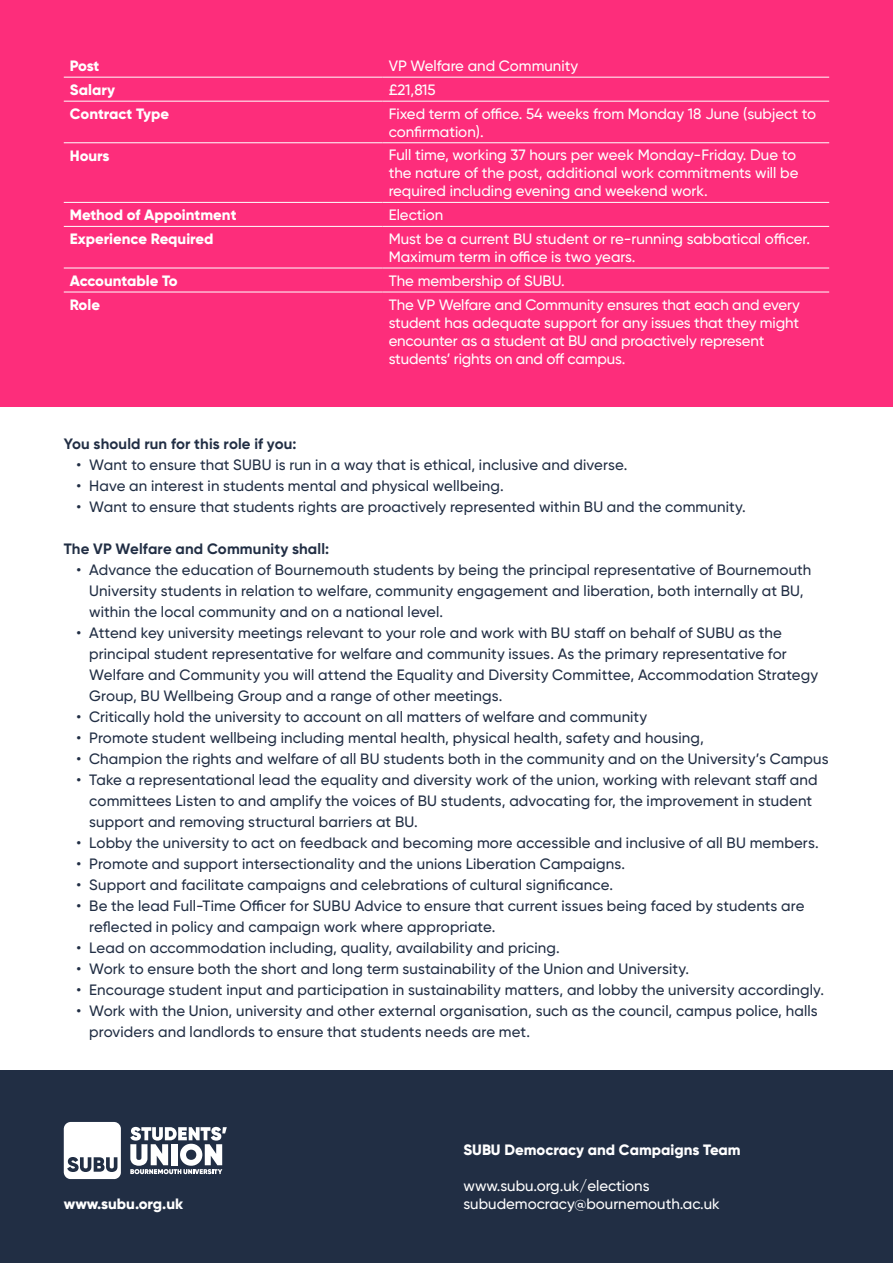
<style>
.page{position:relative;width:893px;height:1263px;background:#fff}
.page>*{position:absolute;margin:0;border:0;box-sizing:border-box;transform-origin:0 0}
.t1{font:500 15px/21px "Gilroy";letter-spacing:.01em;color:#212e44}
.t2{font:500 15px/18px "Gilroy";color:#fff}
.t3{font:800 15px "Gilroy";color:#fff}
.t4{font:700 15px "Gilroy";letter-spacing:.01em;color:#212e44}
.t5{font:800 15px "Gilroy";color:#fff}
</style>
<div class="page">
<div style="left:0;top:0;width:893px;height:407px;background:#fd2d7b"></div>
<hr style="left:64px;top:142px;width:319px;height:1px;background:#fff">
<hr style="left:383px;top:142px;width:446px;height:1px;background:#fff">
<hr style="left:64px;top:77px;width:319px;height:1px;background:#fff">
<hr style="left:383px;top:77px;width:446px;height:1px;background:#fff">
<hr style="left:64px;top:101px;width:319px;height:1px;background:#fff">
<hr style="left:383px;top:101px;width:446px;height:1px;background:#fff">
<hr style="left:64px;top:202px;width:319px;height:1px;background:#fff">
<hr style="left:383px;top:202px;width:446px;height:1px;background:#fff">
<hr style="left:64px;top:226px;width:319px;height:1px;background:#fff">
<hr style="left:383px;top:226px;width:446px;height:1px;background:#fff">
<hr style="left:64px;top:268px;width:319px;height:1px;background:#fff">
<hr style="left:383px;top:268px;width:446px;height:1px;background:#fff">
<hr style="left:64px;top:292px;width:319px;height:1px;background:#fff">
<hr style="left:383px;top:292px;width:446px;height:1px;background:#fff">
<div style="left:0;top:1070px;width:893px;height:193px;background:#212e44"></div>
<svg style="left:130px;top:1127px;width:97px;height:47px"></svg>
<svg style="left:64px;top:1122px;width:57px;height:57px"></svg>
<p class="t3" style="left:70px;top:56px;width:31px">Post</p>
<p class="t2" style="left:389px;top:56px;width:191px">VP Welfare and Community</p>
<p class="t3" style="left:70px;top:80px;width:47px">Salary</p>
<p class="t2" style="left:389px;top:80px;width:48px">£21,815</p>
<p class="t3" style="left:70px;top:104px;width:101px">Contract Type</p>
<p class="t2" style="left:389px;top:104px;width:429px">Fixed term of office. 54 weeks from Monday 18 June (subject to confirmation).</p>
<p class="t3" style="left:70px;top:146px;width:41px">Hours</p>
<p class="t2" style="left:389px;top:146px;width:411px">Full time, working 37 hours per week Monday-Friday. Due to the nature of the post, additional work commitments will be required including evening and weekend work.</p>
<p class="t3" style="left:70px;top:206px;width:168px">Method of Appointment</p>
<p class="t2" style="left:389px;top:206px;width:56px">Election</p>
<p class="t3" style="left:70px;top:230px;width:145px">Experience Required</p>
<p class="t2" style="left:389px;top:230px;width:423px">Must be a current BU student or re-running sabbatical officer.<br>Maximum term in office is two years.</p>
<p class="t3" style="left:70px;top:271px;width:109px">Accountable To</p>
<p class="t2" style="left:389px;top:271px;width:178px">The membership of SUBU.</p>
<p class="t3" style="left:70px;top:295px;width:32px">Role</p>
<p class="t2" style="left:389px;top:295px;width:413px">The VP Welfare and Community ensures that each and every student has adequate support for any issues that they might encounter as a student at BU and proactively represent students’ rights on and off campus.</p>
<p class="t4" style="left:64px;top:434px;width:234px">You should run for this role if you:</p>
<p class="t1" style="left:77px;top:454px;width:552px">• Want to ensure that SUBU is run in a way that is ethical, inclusive and diverse.</p>
<p class="t1" style="left:77px;top:475px;width:429px">• Have an interest in students mental and physical wellbeing.</p>
<p class="t1" style="left:77px;top:496px;width:671px">• Want to ensure that students rights are proactively represented within BU and the community.</p>
<p class="t4" style="left:64px;top:539px;width:267px">The VP Welfare and Community shall:</p>
<p class="t1" style="left:89px;top:559px;width:724px;text-indent:-13px">• Advance the education of Bournemouth students by being the principal representative of Bournemouth<br>University students in relation to welfare, community engagement and liberation, both internally at BU, within the local community and on a national level.</p>
<p class="t1" style="left:89px;top:622px;width:730px;text-indent:-13px">• Attend key university meetings relevant to your role and work with BU staff on behalf of SUBU as the principal student representative for welfare and community issues. As the primary representative for Welfare and Community you will attend the Equality and Diversity Committee, Accommodation Strategy Group, BU Wellbeing Group and a range of other meetings.</p>
<p class="t1" style="left:77px;top:706px;width:572px">• Critically hold the university to account on all matters of welfare and community</p>
<p class="t1" style="left:77px;top:727px;width:629px">• Promote student wellbeing including mental health, physical health, safety and housing,</p>
<p class="t1" style="left:77px;top:748px;width:754px">• Champion the rights and welfare of all BU students both in the community and on the University’s Campus</p>
<p class="t1" style="left:89px;top:769px;width:730px;text-indent:-13px">• Take a representational lead the equality and diversity work of the union, working with relevant staff and committees Listen to and amplify the voices of BU students, advocating for, the improvement in student support and removing structural barriers at BU.</p>
<p class="t1" style="left:77px;top:832px;width:744px">• Lobby the university to act on feedback and becoming more accessible and inclusive of all BU members.</p>
<p class="t1" style="left:77px;top:853px;width:550px">• Promote and support intersectionality and the unions Liberation Campaigns.</p>
<p class="t1" style="left:77px;top:874px;width:538px">• Support and facilitate campaigns and celebrations of cultural significance.</p>
<p class="t1" style="left:89px;top:895px;width:717px;text-indent:-13px">• Be the lead Full-Time Officer for SUBU Advice to ensure that current issues being faced by students are reflected in policy and campaign work where appropriate.</p>
<p class="t1" style="left:77px;top:937px;width:485px">• Lead on accommodation including, quality, availability and pricing.</p>
<p class="t1" style="left:77px;top:958px;width:614px">• Work to ensure both the short and long term sustainability of the Union and University.</p>
<p class="t1" style="left:77px;top:979px;width:749px">• Encourage student input and participation in sustainability matters, and lobby the university accordingly.</p>
<p class="t1" style="left:89px;top:1000px;width:730px;text-indent:-13px">• Work with the Union, university and other external organisation, such as the council, campus police, halls providers and landlords to ensure that students needs are met.</p>
<p class="t5" style="left:64px;top:1194px;width:121px">www.subu.org.uk</p>
<p class="t5" style="left:463px;top:1140px;width:279px">SUBU Democracy and Campaigns Team</p>
<p class="t2" style="left:463px;top:1176px;width:258px">www.subu.org.uk/elections subudemocracy@bournemouth.ac.uk</p>
</div>
